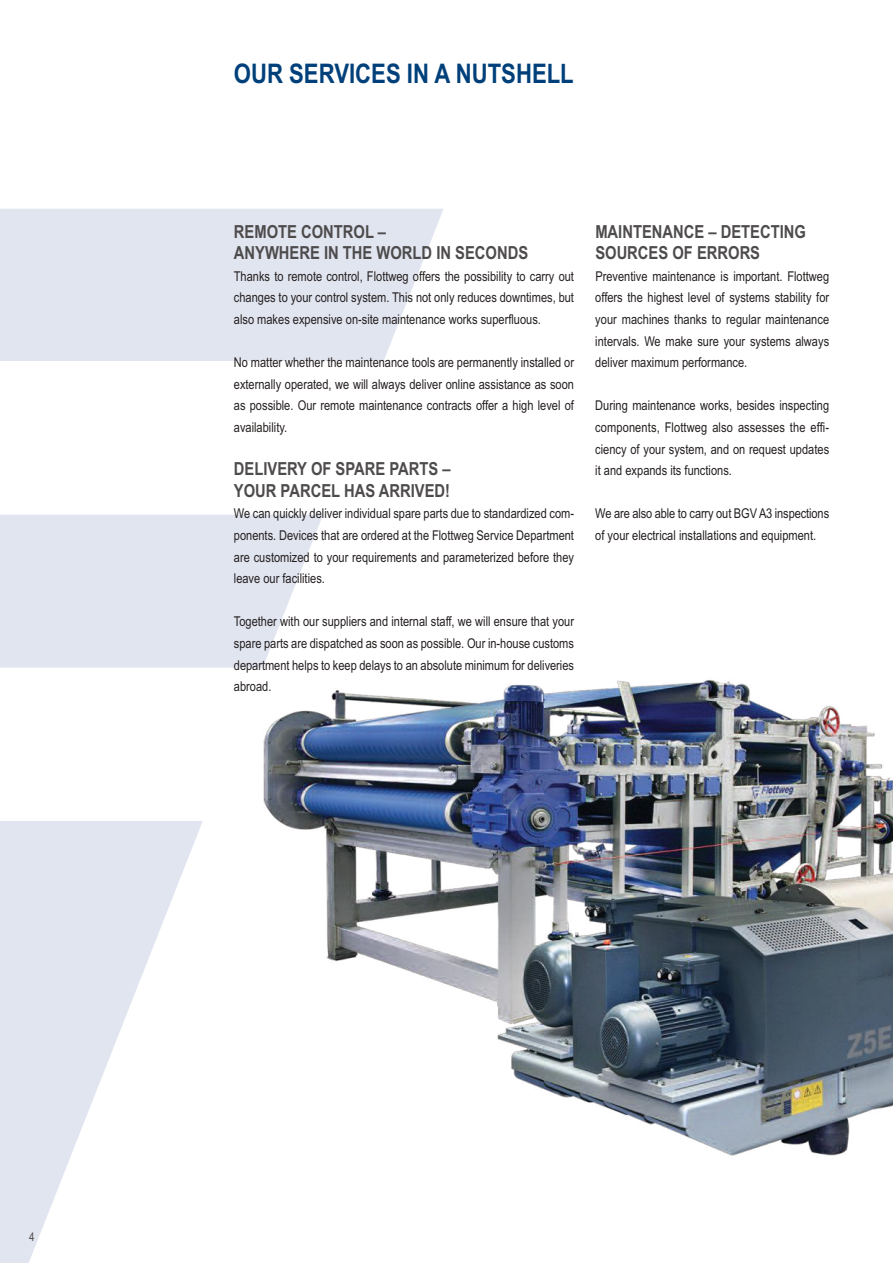
<style>
.page{position:relative;width:893px;height:1263px;background:#fff}
.page>*{position:absolute;margin:0;border:0;box-sizing:border-box;transform-origin:0 0}
.t1{font:700 27px "Arial Narrow";color:#00407a}
.t2{font:700 18px/21.6px "Arial Narrow";color:#4e4b4c}
.t3{font:13.5px/21.6px "Arial Narrow";color:#241f1f;text-align:justify}
.t4{font:12px "Arial Narrow";color:#4e4b4c}
</style>
<div class="page">
<img style="left:444px;top:680px;width:449px;height:476px">
<svg style="left:0;top:209px;width:444px;height:1054px"></svg>
<h1 class="t1" style="left:234px;top:58px;width:341px">OUR SERVICES IN A NUTSHELL</h1>
<h2 class="t2" style="left:234px;top:221px;width:296px">REMOTE CONTROL –<br>ANYWHERE IN THE WORLD IN SECONDS</h2>
<p class="t3" style="left:234px;top:265px;width:342px">Thanks to remote control, Flottweg offers the possibility to carry out changes to your control system. This not only reduces downtimes, but also makes expensive on-site maintenance works superfluous.</p>
<p class="t3" style="left:234px;top:352px;width:342px">No matter whether the maintenance tools are permanently installed or externally operated, we will always deliver online assistance as soon as possible. Our remote maintenance contracts offer a high level of availability.</p>
<h2 class="t2" style="left:234px;top:458px;width:218px">DELIVERY OF SPARE PARTS –<br>YOUR PARCEL HAS ARRIVED!</h2>
<p class="t3" style="left:234px;top:503px;width:342px">We can quickly deliver individual spare parts due to standardized com&shy;ponents. Devices that are ordered at the Flottweg Service Department are customized to your requirements and parameterized before they leave our facilities.</p>
<p class="t3" style="left:234px;top:611px;width:342px">Together with our suppliers and internal staff, we will ensure that your spare parts are dispatched as soon as possible. Our in-house customs department helps to keep delays to an absolute minimum for deliveries abroad.</p>
<h2 class="t2" style="left:595px;top:221px;width:212px">MAINTENANCE – DETECTING<br>SOURCES OF ERRORS</h2>
<p class="t3" style="left:595px;top:265px;width:235px">Preventive maintenance is important. Flottweg offers the highest level of systems stability for your machines thanks to regular maintenance intervals. We make sure your systems always deliver maximum performance.</p>
<p class="t3" style="left:595px;top:395px;width:235px">During maintenance works, besides inspecting components, Flottweg also assesses the effi&shy;ciency of your system, and on request updates it and expands its functions.</p>
<p class="t3" style="left:595px;top:503px;width:235px">We are also able to carry out BGV A3 inspections of your electrical installations and equipment.</p>
<p class="t4" style="left:29px;top:1229px;width:7px">4</p>
</div>
